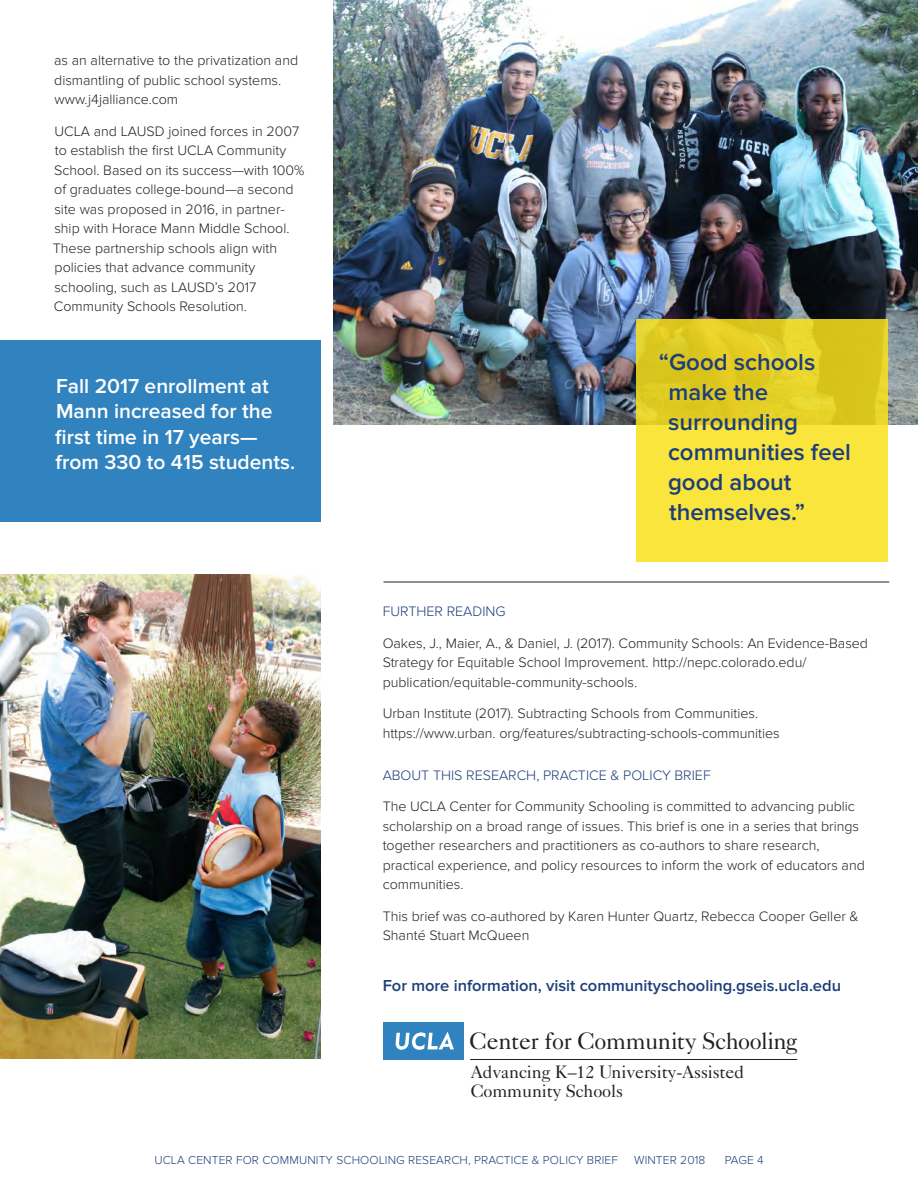
<style>
.page{position:relative;width:918px;height:1188px;background:#fff}
.page>*{position:absolute;margin:0;border:0;box-sizing:border-box;transform-origin:0 0}
.t1{font:600 24px/30px "Proxima Nova";color:#1d3d7b}
.t2{font:24px "Caslon Five Forty";letter-spacing:-.01em;color:#231f20}
.t3{font:600 21px/25.5px "Proxima Nova";color:#fff}
.t4{font:18px/19.5px "Caslon Five Forty";letter-spacing:-.01em;color:#231f20}
.t5{font:600 16.5px "Proxima Nova";color:#1d3d7b}
.t6{font:300 14.25px/19.5px "Proxima Nova";color:#231f20}
.t7{font:300 14.25px "Proxima Nova";color:#1d3d7b}
.t8{font:300 12px "Proxima Nova";letter-spacing:.01em;color:#1d3d7b}
</style>
<div class="page">
<div style="left:0;top:340px;width:320px;height:182px;background:#3183bf"></div>
<img style="left:333px;top:0;width:585px;height:424px">
<img style="left:0;top:574px;width:320px;height:484px">
<svg style="left:636px;top:319px;width:252px;height:243px;background:#edd931"></svg>
<div style="left:384px;top:1023px;width:80px;height:37px;background:#3183bf"></div>
<svg style="left:396px;top:1032px;width:58px;height:18px"></svg>
<hr style="left:470px;top:1059px;width:327px;height:1px;background:#231f20">
<hr style="left:384px;top:582px;width:505px;height:1px;background:#231f20">
<p class="t6" style="left:54px;top:51px;width:246px">as an alternative to the privatization and dismantling of public school systems. www.j4jalliance.com</p>
<p class="t6" style="left:53px;top:121px;width:253px">UCLA and LAUSD joined forces in 2007 to establish the first UCLA Community School. Based on its success—with 100% of graduates college-bound—a second site was proposed in 2016, in partner&shy;ship with Horace Mann Middle School.<br>These partnership schools align with policies that advance community schooling, such as LAUSD’s 2017<br>Community Schools Resolution.</p>
<h2 class="t3" style="left:55px;top:373px;width:241px">Fall 2017 enrollment at<br>Mann increased for the first time in 17 years— from 330 to 415 students.</h2>
<h1 class="t1" style="left:668px;top:348px;width:184px;text-indent:-9px">“Good schools make the surrounding communities feel good about themselves.”</h1>
<p class="t7" style="left:383px;top:603px;width:124px">FURTHER READING</p>
<p class="t6" style="left:383px;top:633px;width:487px">Oakes, J., Maier, A., &amp; Daniel, J. (2017). Community Schools: An Evidence-Based<br>Strategy for Equitable School Improvement. http://nepc.colorado.edu/ publication/equitable-community-schools.</p>
<p class="t6" style="left:383px;top:704px;width:399px">Urban Institute (2017). Subtracting Schools from Communities. https://www.urban. org/features/subtracting-schools-communities</p>
<p class="t7" style="left:383px;top:767px;width:330px">ABOUT THIS RESEARCH, PRACTICE &amp; POLICY BRIEF</p>
<p class="t6" style="left:383px;top:797px;width:484px">The UCLA Center for Community Schooling is committed to advancing public scholarship on a broad range of issues. This brief is one in a series that brings together researchers and practitioners as co-authors to share research, practical experience, and policy resources to inform the work of educators and communities.</p>
<p class="t6" style="left:383px;top:906px;width:478px">This brief was co-authored by Karen Hunter Quartz, Rebecca Cooper Geller &amp;<br>Shanté Stuart McQueen</p>
<p class="t5" style="left:383px;top:976px;width:460px">For more information, visit communityschooling.gseis.ucla.edu</p>
<h1 class="t2" style="left:470px;top:1026px;width:329px">Center for Community Schooling</h1>
<p class="t4" style="left:471px;top:1061px;width:275px">Advancing K–12 University-Assisted<br>Community Schools</p>
<p class="t8" style="left:154px;top:1154px;width:465px">UCLA CENTER FOR COMMUNITY SCHOOLING RESEARCH, PRACTICE &amp; POLICY BRIEF</p>
<p class="t8" style="left:634px;top:1154px;width:73px">WINTER 2018</p>
<p class="t8" style="left:725px;top:1154px;width:40px">PAGE 4</p>
</div>
